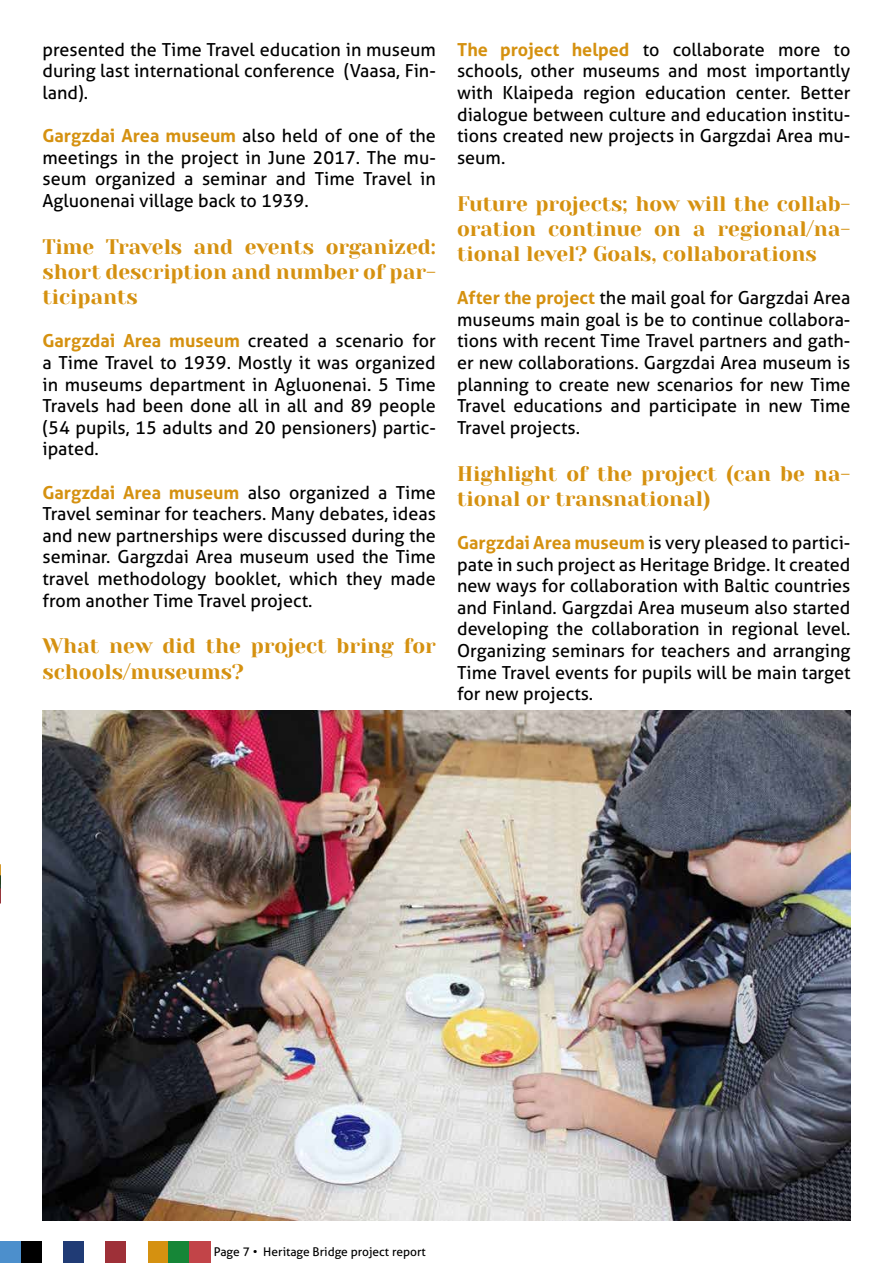
<style>
.page{position:relative;width:893px;height:1263px;background:#fff}
.page>*{position:absolute;margin:0;border:0;box-sizing:border-box;transform-origin:0 0}
.t1{font:21px/25.2px "Yeseva One";color:#d59110;text-align:justify}
.t2{font:18px/21.6px "Aller";color:#000;text-align:justify}
.t3{font:12px "Aller";color:#000}
.s1{font-weight:700;color:#d59110}
</style>
<div class="page">
<svg style="left:0;top:864px;width:1px;height:39px"></svg>
<img style="left:43px;top:710px;width:807px;height:510px">
<div style="left:0;top:1241px;width:21px;height:21px;background:#4c8fcc"></div>
<div style="left:21px;top:1241px;width:21px;height:21px;background:#000"></div>
<div style="left:63px;top:1241px;width:22px;height:21px;background:#203b75"></div>
<div style="left:147px;top:1241px;width:21px;height:21px;background:#d59110"></div>
<div style="left:168px;top:1241px;width:21px;height:21px;background:#168637"></div>
<div style="left:189px;top:1241px;width:22px;height:21px;background:#c24448"></div>
<div style="left:106px;top:1241px;width:21px;height:21px;background:#9e3038"></div>
<div style="left:127px;top:1241px;width:21px;height:21px;background:#fff"></div>
<p class="t2" style="left:43px;top:39px;width:395px">presented the Time Travel education in museum during last international conference (Vaasa, Fin&shy;land).</p>
<p class="t2" style="left:43px;top:125px;width:395px"><span class="s1">Gargzdai Area museum</span> also held of one of the meetings in the project in June 2017. The mu&shy;seum organized a seminar and Time Travel in Agluonenai village back to 1939.</p>
<p class="t1" style="left:43px;top:233px;width:395px">Time Travels and events organized: short description and number of par&shy;ticipants</p>
<p class="t2" style="left:43px;top:330px;width:395px"><span class="s1">Gargzdai Area museum</span> created a scenario for a Time Travel to 1939. Mostly it was organized in museums department in Agluonenai. 5 Time Travels had been done all in all and 89 people (54 pupils, 15 adults and 20 pensioners) partic&shy;ipated.</p>
<p class="t2" style="left:43px;top:481px;width:395px"><span class="s1">Gargzdai Area museum</span> also organized a Time Travel seminar for teachers. Many debates, ideas and new partnerships were discussed during the seminar. Gargzdai Area museum used the Time travel methodology booklet, which they made from another Time Travel project.</p>
<p class="t1" style="left:43px;top:633px;width:395px">What new did the project bring for schools/museums?</p>
<p class="t2" style="left:457px;top:39px;width:395px"><span class="s1">The project helped</span> to collaborate more to schools, other museums and most importantly with Klaipeda region education center. Better dialogue between culture and education institu&shy;tions created new projects in Gargzdai Area mu&shy;seum.</p>
<p class="t1" style="left:457px;top:190px;width:395px">Future projects; how will the collab&shy;oration continue on a regional/na&shy;tional level? Goals, collaborations</p>
<p class="t2" style="left:457px;top:287px;width:395px"><span class="s1">After the project</span> the mail goal for Gargzdai Area museums main goal is be to continue collabora&shy;tions with recent Time Travel partners and gath&shy;er new collaborations. Gargzdai Area museum is planning to create new scenarios for new Time Travel educations and participate in new Time Travel projects.</p>
<p class="t1" style="left:457px;top:460px;width:395px">Highlight of the project (can be na&shy;tional or transnational)</p>
<p class="t2" style="left:457px;top:532px;width:395px"><span class="s1">Gargzdai Area museum</span> is very pleased to partici&shy;pate in such project as Heritage Bridge. It created new ways for collaboration with Baltic countries and Finland. Gargzdai Area museum also started developing the collaboration in regional level.<br>Organizing seminars for teachers and arranging Time Travel events for pupils will be main target for new projects.</p>
<p class="t3" style="left:214px;top:1244px;width:213px">Page 7 • Heritage Bridge project report</p>
</div>
